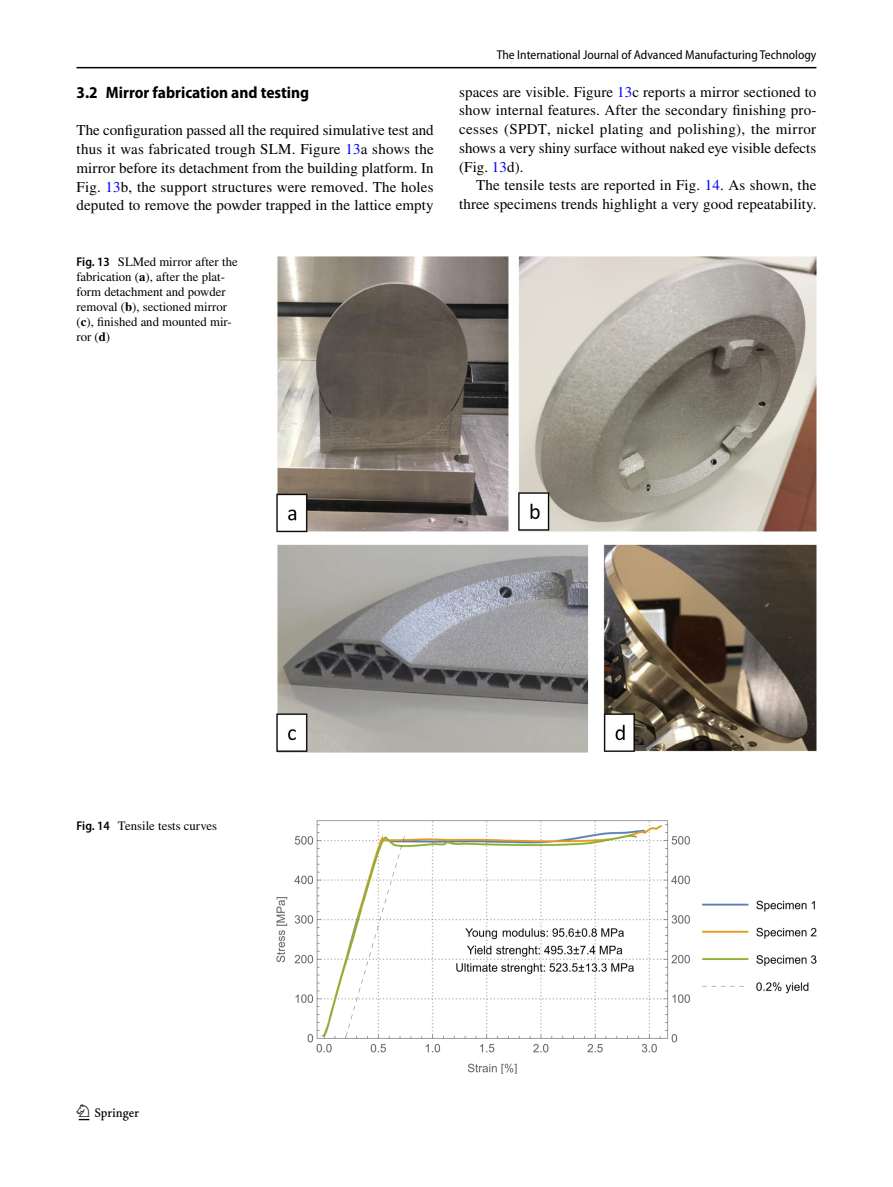
<style>
.page{position:relative;width:893px;height:1187px;background:#fff}
.page>*{position:absolute;margin:0;border:0;box-sizing:border-box;transform-origin:0 0}
.t1{font:22.5px "Springnew Regular 2";color:#000}
.t2{font:700 semi-condensed 16.5px "Myriad Pro";color:#000}
.t3{font:15px/18.8px "STIX";letter-spacing:.005em;color:#000;text-align:justify}
.t4{font:12.75px/15px "STIX";color:#000}
.t5{font:semi-condensed 12.75px "Myriad Pro";color:#000}
.s1{color:#00f}
.s2{font-family:"Myriad Pro";font-weight:600;font-stretch:semi-condensed}
.s3{font-weight:700}
</style>
<div class="page">
<hr style="left:77px;top:67px;width:739px;height:1px;background:#000">
<img style="left:276px;top:257px;width:540px;height:495px">
<img style="left:276px;top:820px;width:540px;height:253px">
<p class="t2" style="left:77px;top:83px;width:234px">3.2 Mirror fabrication and testing</p>
<p class="t3" style="left:77px;top:122px;width:359px">The configuration passed all the required simulative test and thus it was fabricated trough SLM. Figure <span class="s1">13</span>a shows the mirror before its detachment from the building platform. In Fig. <span class="s1">13</span>b, the support structures were removed. The holes deputed to remove the powder trapped in the lattice empty</p>
<p class="t4" style="left:77px;top:255px;width:163px"><span class="s2">Fig. 13</span> SLMed mirror after the fabrication (<span class="s3">a</span>), after the plat&shy;form detachment and powder removal (<span class="s3">b</span>), sectioned mirror (<span class="s3">c</span>), finished and mounted mir&shy;ror (<span class="s3">d</span>)</p>
<p class="t5" style="left:497px;top:48px;width:321px">The International Journal of Advanced Manufacturing Technology</p>
<p class="t3" style="left:459px;top:83px;width:359px">spaces are visible. Figure <span class="s1">13</span>c reports a mirror sectioned to show internal features. After the secondary finishing pro&shy;cesses (SPDT, nickel plating and polishing), the mirror shows a very shiny surface without naked eye visible defects (Fig. <span class="s1">13</span>d).</p>
<p class="t3" style="left:459px;top:177px;width:359px;text-align:right">The tensile tests are reported in Fig. <span class="s1">14</span>. As shown, the three specimens trends highlight a very good repeatability.</p>
<p class="t4" style="left:77px;top:818px;width:142px"><span class="s2">Fig. 14</span> Tensile tests curves</p>
<h1 class="t1" style="left:79px;top:1104px;width:62px">1 3</h1>
</div>
